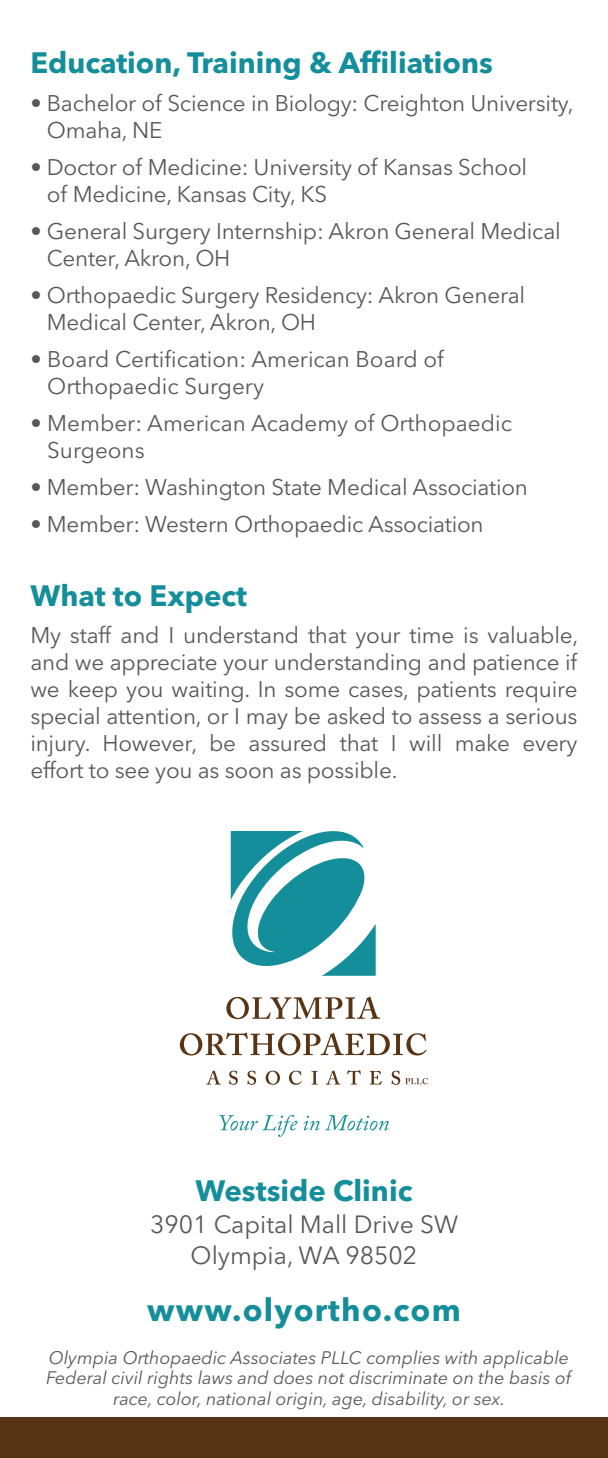
<style>
.page{position:relative;width:608px;height:1458px;background:#fff}
.page>*{position:absolute;margin:0;border:0;box-sizing:border-box;transform-origin:0 0}
.t1{font:700 31.5px "Avenir Next LT Pro";letter-spacing:.04em;color:#138e9a}
.t2{font:700 29.25px "Avenir Next LT Pro";color:#138e9a}
.t3{font:24.75px/31.5px "Avenir Next LT Pro";color:#57585a;text-align:center}
.t4{font:22.5px/27px "Avenir Next LT Pro";letter-spacing:-.01em;color:#57585a}
.t5{font:italic 18px/20.2px "Avenir Next LT Pro";color:#57585a;text-align:center}
</style>
<div class="page">
<div style="left:0;top:1417px;width:608px;height:41px;background:#563312"></div>
<svg style="left:219px;top:1115px;width:78px;height:22px"></svg>
<svg style="left:303px;top:1116px;width:16px;height:14px"></svg>
<svg style="left:325px;top:1115px;width:63px;height:15px"></svg>
<svg style="left:226px;top:996px;width:154px;height:23px"></svg>
<svg style="left:180px;top:1032px;width:246px;height:24px"></svg>
<svg style="left:230px;top:831px;width:145px;height:145px"></svg>
<svg style="left:206px;top:1070px;width:15px;height:15px"></svg>
<svg style="left:229px;top:1071px;width:9px;height:14px"></svg>
<svg style="left:247px;top:1071px;width:9px;height:14px"></svg>
<svg style="left:265px;top:1071px;width:15px;height:14px"></svg>
<svg style="left:289px;top:1071px;width:13px;height:14px"></svg>
<svg style="left:311px;top:1071px;width:6px;height:14px"></svg>
<svg style="left:326px;top:1070px;width:14px;height:15px"></svg>
<svg style="left:347px;top:1070px;width:14px;height:15px"></svg>
<svg style="left:369px;top:1071px;width:12px;height:14px"></svg>
<svg style="left:391px;top:1071px;width:37px;height:14px"></svg>
<h2 class="t2" style="left:30px;top:45px;width:464px">Education, Training &amp; Affiliations</h2>
<p class="t4" style="left:47px;top:89px;width:528px;text-indent:-16px">• Bachelor of Science in Biology: Creighton University,<br>Omaha, NE</p>
<p class="t4" style="left:47px;top:153px;width:482px;text-indent:-16px">• Doctor of Medicine: University of Kansas School of Medicine, Kansas City, KS</p>
<p class="t4" style="left:47px;top:217px;width:515px;text-indent:-16px">• General Surgery Internship: Akron General Medical<br>Center, Akron, OH</p>
<p class="t4" style="left:47px;top:282px;width:479px;text-indent:-16px">• Orthopaedic Surgery Residency: Akron General<br>Medical Center, Akron, OH</p>
<p class="t4" style="left:47px;top:346px;width:398px;text-indent:-17px">• Board Certification: American Board of<br>Orthopaedic Surgery</p>
<p class="t4" style="left:47px;top:410px;width:466px;text-indent:-17px">• Member: American Academy of Orthopaedic<br>Surgeons</p>
<p class="t4" style="left:30px;top:474px;width:499px">• Member: Washington State Medical Association</p>
<p class="t4" style="left:30px;top:511px;width:454px">• Member: Western Orthopaedic Association</p>
<h2 class="t2" style="left:30px;top:577px;width:218px">What to Expect</h2>
<p class="t4" style="left:30px;top:621px;width:549px;text-align:justify">My staff and I understand that your time is valuable, and we appreciate your understanding and patience if we keep you waiting. In some cases, patients require special attention, or I may be asked to assess a serious injury. However, be assured that I will make every effort to see you as soon as possible.</p>
<h2 class="t2" style="left:195px;top:1173px;width:218px">Westside Clinic</h2>
<p class="t3" style="left:150px;top:1208px;width:309px">3901 Capital Mall Drive SW<br>Olympia, WA 98502</p>
<h1 class="t1" style="left:147px;top:1291px;width:315px">www.olyortho.com</h1>
<p class="t5" style="left:46px;top:1348px;width:526px">Olympia Orthopaedic Associates PLLC complies with applicable<br>Federal civil rights laws and does not discriminate on the basis of race, color, national origin, age, disability, or sex.</p>
</div>
